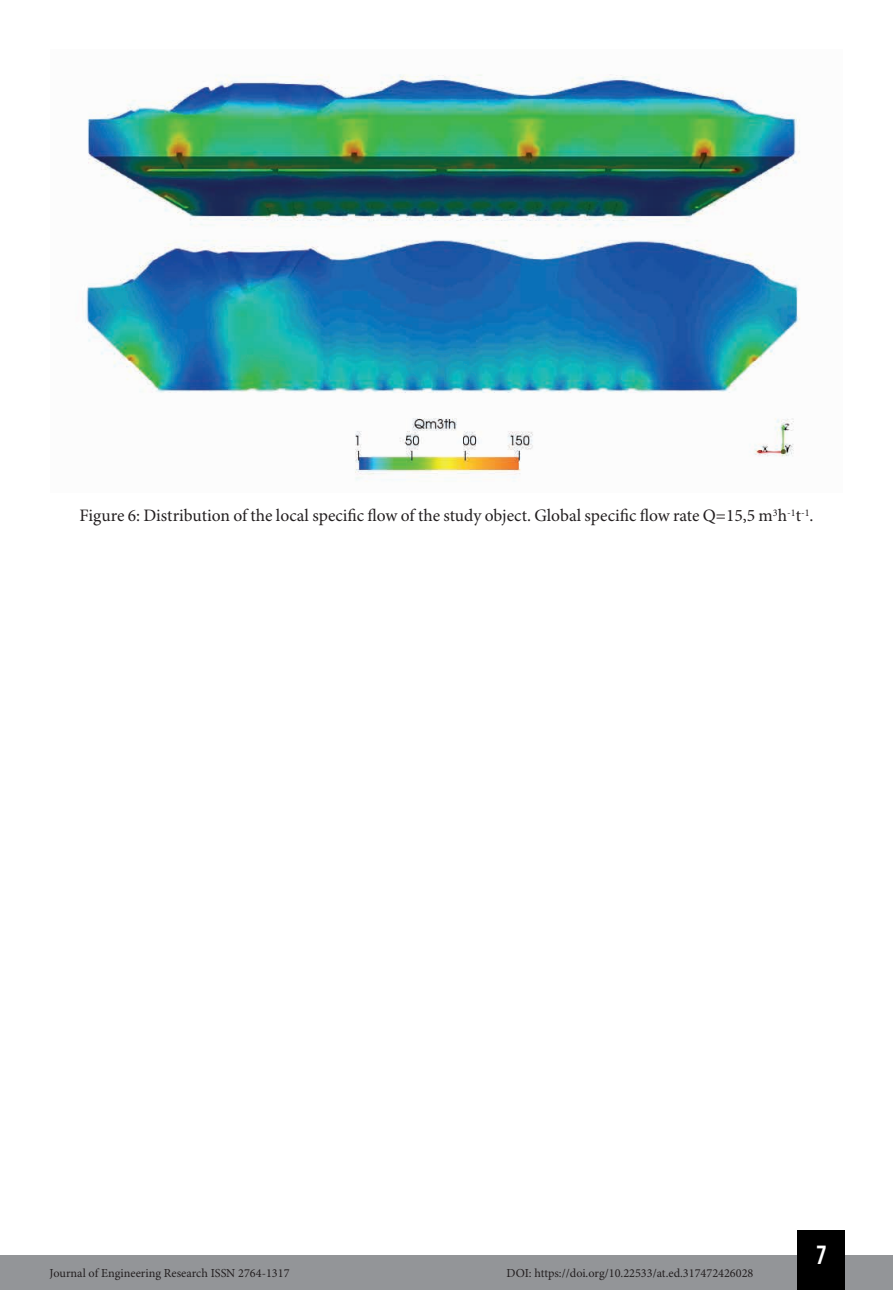
<style>
.page{position:relative;width:893px;height:1290px;background:#fff}
.page>*{position:absolute;margin:0;border:0;box-sizing:border-box;transform-origin:0 0}
.t1{font:26.25px "Bebas Kai";color:#fff}
.t2{font:17.5px "Minion Pro";color:#231f20}
.t3{font:12.25px "Minion Pro";color:#231f20}
</style>
<div class="page">
<div style="left:0;top:1255px;width:893px;height:35px;background:#939598"></div>
<div style="left:797px;top:1230px;width:48px;height:60px;background:#000"></div>
<img style="left:83px;top:74px;width:717px;height:408px">
<p class="t2" style="left:79px;top:505px;width:736px">Figure 6: Distribution of the local specific flow of the study object. Global specific flow rate Q=15,5 m<sup>3</sup>h<sup>-1</sup>t<sup>-1</sup>.</p>
<p class="t3" style="left:50px;top:1266px;width:241px">Journal of Engineering Research ISSN 2764-1317</p>
<p class="t3" style="left:506px;top:1266px;width:248px">DOI: https://doi.org/10.22533/at.ed.317472426028</p>
<h1 class="t1" style="left:817px;top:1241px;width:11px">7</h1>
</div>
